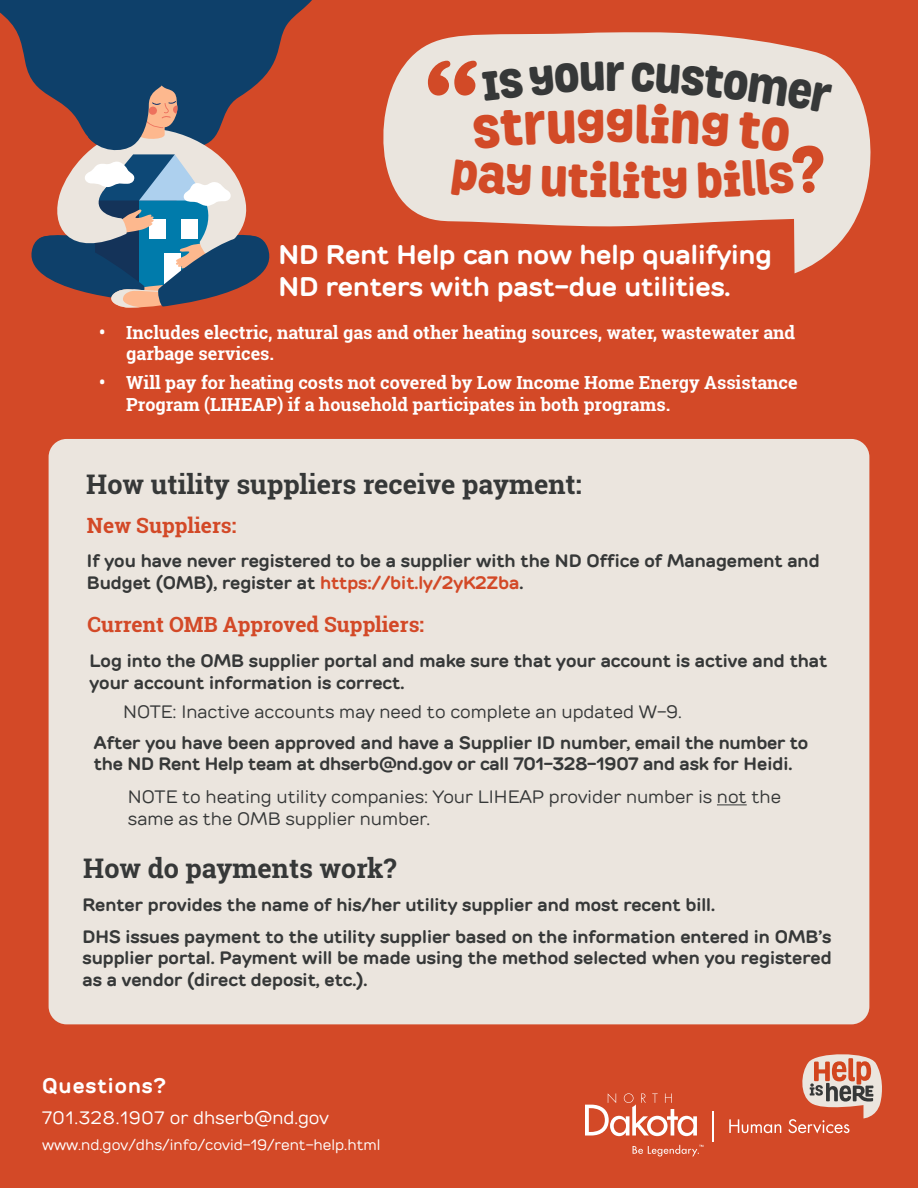
<style>
.page{position:relative;width:918px;height:1188px;background:#d34927}
.page>*{position:absolute;margin:0;border:0;box-sizing:border-box;transform-origin:0 0}
.t1{font:700 134.1px "TT Rounds";color:#d24a27}
.t2{font:900 45.45px "Grota Rounded";color:#d24a27}
.t3{font:900 41.85px "Grota Rounded";color:#d24a27}
.t4{font:900 39.75px "Grota Rounded";color:#363838}
.t5{font:700 27px/32.4px "TT Rounds";color:#fff}
.t6{font:700 27px "Roboto Slab";color:#363838}
.t7{font:700 21px "Roboto Slab";color:#d34927}
.t8{font:700 21px "TT Rounds";letter-spacing:.05em;color:#fff}
.t9{font:700 18px/21.6px "TT Rounds";color:#363838}
.t10{font:700 18px/21.6px "Roboto Slab";color:#fff}
.t11{font:18px/21.6px "TT Rounds";color:#363838}
.t12{font:18px "TT Rounds";color:#fff}
.t13{font:15px "TT Rounds";color:#fff}
.s1{color:#d34927}
</style>
<div class="page">
<div style="left:49px;top:439px;width:820px;height:585px;background:#ebe5de;border-radius:18px"></div>
<svg style="left:383px;top:32px;width:488px;height:241px;fill:#eae5de"></svg>
<hr style="left:717px;top:804px;width:30px;height:1px;background:#363838">
<hr style="left:712px;top:1111px;width:1px;height:30px;background:#fff">
<svg style="left:729px;top:1119px;width:52px;height:14px"></svg>
<svg style="left:585px;top:1093px;width:112px;height:43px"></svg>
<svg style="left:633px;top:1145px;width:70px;height:11px"></svg>
<svg style="left:788px;top:1054px;width:94px;height:80px"></svg>
<svg style="left:0;top:0;width:312px;height:60px;background:#254162"></svg>
<svg style="left:24px;top:60px;width:251px;height:248px"></svg>
<div style="left:482px;top:62px;width:122px;height:39px;background:#eae5de"></div>
<div style="left:451px;top:158px;width:80px;height:39px;background:#eae5de"></div>
<div style="left:473px;top:109px;width:131px;height:40px;background:#eae5de"></div>
<div style="left:631px;top:62px;width:201px;height:136px;background:#eae5de"></div>
<h1 class="t1" style="left:424px;top:18px;width:57px">“</h1>
<h3 class="t4" style="left:606px;top:45px;width:21px">r</h3>
<h2 class="t2" style="left:606px;top:90px;width:30px">g</h2>
<h3 class="t3" style="left:541px;top:148px;width:123px;rotate:1deg">utilit</h3>
<h3 class="t3" style="left:662px;top:150px;width:28px">y</h3>
<h3 class="t5" style="left:278px;top:238px;width:495px">ND Rent Help can now help qualifying<br>ND renters with past-due utilities.</h3>
<p class="t10" style="left:126px;top:321px;width:670px;text-indent:-27px">• Includes electric, natural gas and other heating sources, water, wastewater and garbage services.</p>
<p class="t10" style="left:126px;top:372px;width:673px;text-indent:-27px">• Will pay for heating costs not covered by Low Income Home Energy Assistance<br>Program (LIHEAP) if a household participates in both programs.</p>
<h3 class="t6" style="left:86px;top:466px;width:497px">How utility suppliers receive payment:</h3>
<p class="t7" style="left:87px;top:511px;width:151px">New Suppliers:</p>
<p class="t9" style="left:87px;top:550px;width:734px">If you have never registered to be a supplier with the ND Office of Management and<br>Budget (OMB), register at <span class="s1">https://bit.ly/2yK2Zba</span>.</p>
<p class="t7" style="left:87px;top:610px;width:338px">Current OMB Approved Suppliers:</p>
<p class="t9" style="left:90px;top:650px;width:739px">Log into the OMB supplier portal and make sure that your account is active and that your account information is correct.</p>
<p class="t11" style="left:123px;top:700px;width:560px">NOTE: Inactive accounts may need to complete an updated W-9.</p>
<p class="t9" style="left:94px;top:731px;width:716px">After you have been approved and have a Supplier ID number, email the number to the ND Rent Help team at dhserb@nd.gov or call 701-328-1907 and ask for Heidi.</p>
<p class="t11" style="left:128px;top:786px;width:655px">NOTE to heating utility companies: Your LIHEAP provider number is not the same as the OMB supplier number.</p>
<h3 class="t6" style="left:83px;top:849px;width:315px">How do payments work?</h3>
<p class="t9" style="left:83px;top:888px;width:750px;line-height:32.1px">Renter provides the name of his/her utility supplier and most recent bill.<br>DHS issues payment to the utility supplier based on the information entered in OMB’s</p>
<p class="t9" style="left:83px;top:947px;width:751px">supplier portal. Payment will be made using the method selected when you registered as a vendor (direct deposit, etc.).</p>
<p class="t8" style="left:42px;top:1072px;width:125px">Questions?</p>
<p class="t12" style="left:42px;top:1106px;width:288px">701.328.1907 or dhserb@nd.gov</p>
<p class="t13" style="left:42px;top:1135px;width:340px">www.nd.gov/dhs/info/covid-19/rent-help.html</p>
</div>
